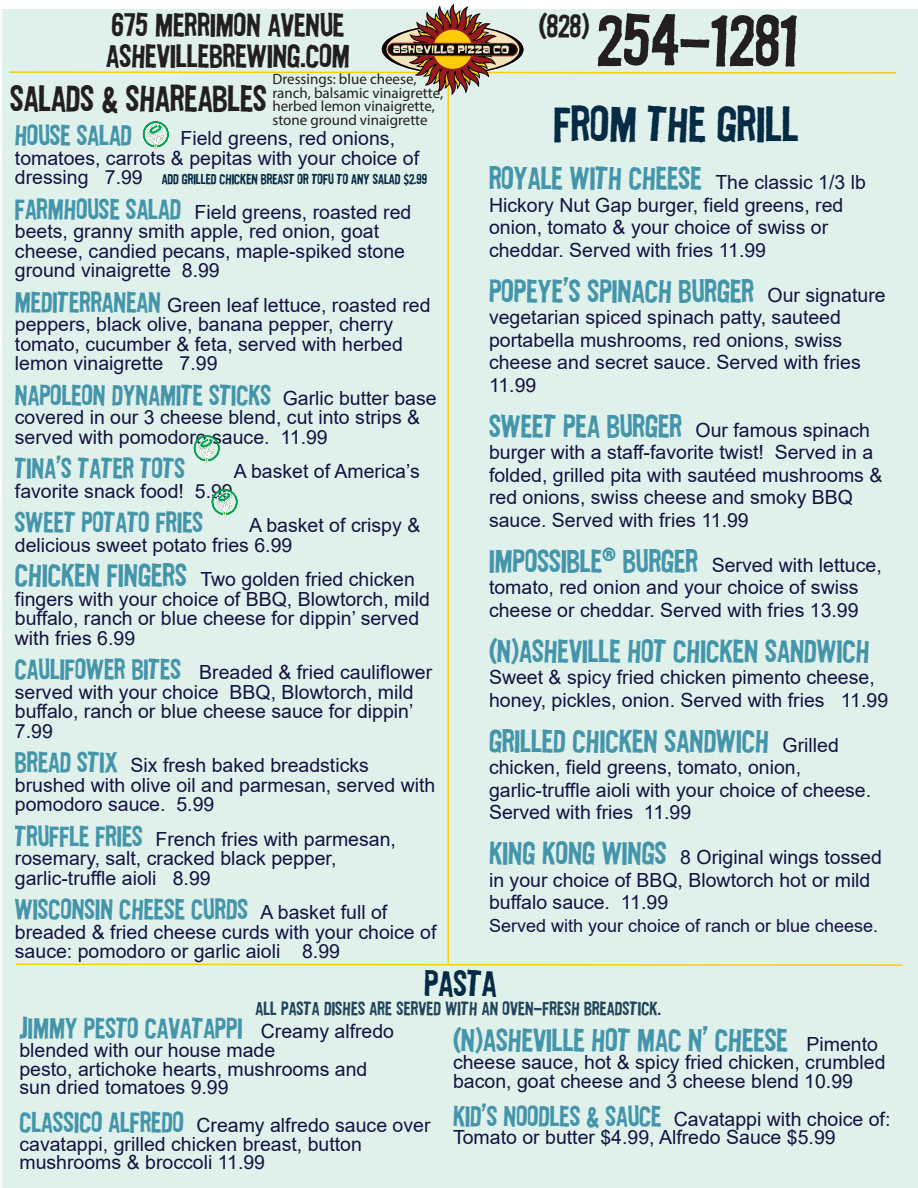
<style>
.page{position:relative;width:918px;height:1188px;background:#fff}
.page>*{position:absolute;margin:0;border:0;box-sizing:border-box;transform-origin:0 0}
.t1{font:67.5px "Flyerfonts Hardcore";color:#231f20}
.t2{font:46.5px "Flyerfonts Hardcore";color:#062b44}
.t3{font:34.5px "Flyerfonts Hardcore";color:#231f20}
.t4{font:34.5px "Flyerfonts Hardcore";color:#062b44}
.t5{font:30.45px "Flyerfonts Hardcore";color:#231f20}
.t6{font:30px "Flyerfonts Hardcore";color:rgb(45 135 161/.87)}
.t7{font:27px "Flyerfonts Hardcore";color:rgb(45 135 161/.87)}
.t8{font:19.5px/19.5px "Arial";color:#141242}
.t9{font:18px "Flyerfonts Hardcore";letter-spacing:.01em;color:rgb(6 43 68/.87)}
.t10{font:18px "Arial";color:#141242}
.t11{font:15px/13.5px "Myriad Pro";color:#231f20}
.t12{font:13.5px "Flyerfonts Hardcore";color:#062b44}
.s1{font-family:"Flyerfonts Hardcore";font-size:27px;color:rgb(45 135 161/.87)}
.s2{font-family:"Arial";font-size:19.5px;color:#141242}
.s3{font-family:"Flyerfonts Hardcore";font-size:30px;color:rgb(45 135 161/.87)}
</style>
<div class="page">
<div style="left:2px;top:10px;width:916px;height:1178px;background:#e0f1eb"></div>
<hr style="left:448px;top:72px;width:1px;height:891px;background:#fdcd0b">
<svg style="left:8px;top:4px;width:890px;height:91px"></svg>
<svg style="left:15px;top:963px;width:888px;height:3px"></svg>
<svg style="left:142px;top:121px;width:27px;height:28px"></svg>
<svg style="left:193px;top:435px;width:27px;height:28px"></svg>
<svg style="left:211px;top:489px;width:27px;height:28px"></svg>
<h3 class="t5" style="left:112px;top:6px;width:234px">675 MERRIMON AVENUE</h3>
<h3 class="t5" style="left:539px;top:7px;width:52px">(828)</h3>
<h3 class="t5" style="left:106px;top:36px;width:245px">ASHEVILLEBREWING.COM</h3>
<h1 class="t1" style="left:597px;top:-2px;width:203px">254-1281</h1>
<p class="t11" style="left:272px;top:72px;width:172px">Dressings: blue cheese, ranch, balsamic vinaigrette, herbed lemon vinaigrette, stone ground vinaigrette</p>
<h3 class="t3" style="left:10px;top:77px;width:258px">SALADS &amp; SHAREABLES</h3>
<h3 class="t7" style="left:15px;top:118px;width:119px">HOUSE SALAD</h3>
<p class="t8" style="left:15px;top:128px;width:406px;text-indent:166px">Field greens, red onions, tomatoes, carrots &amp; pepitas with your choice of dressing 7.99</p>
<p class="t8" style="left:15px;top:202px;width:398px"><span class="s1">FARMHOUSE SALAD</span> Field greens, roasted red beets, granny smith apple, red onion, goat cheese, candied pecans, maple-spiked stone ground vinaigrette 8.99</p>
<p class="t8" style="left:15px;top:295px;width:417px"><span class="s1">MEDITERRANEAN</span> Green leaf lettuce, roasted red peppers, black olive, banana pepper, cherry tomato, cucumber &amp; feta, served with herbed lemon vinaigrette 7.99</p>
<h3 class="t7" style="left:15px;top:378px;width:423px">NAPOLEON DYNAMITE STICKS <span class="s2">Garlic butter base</span></h3>
<p class="t8" style="left:15px;top:407px;width:407px">covered in our 3 cheese blend, cut into strips &amp; served with pomodoro sauce. 11.99</p>
<h3 class="t7" style="left:15px;top:451px;width:172px">TINA’S TATER TOTS</h3>
<p class="t8" style="left:234px;top:461px;width:188px">A basket of America’s</p>
<p class="t8" style="left:15px;top:481px;width:219px">favorite snack food! 5.99</p>
<h3 class="t7" style="left:15px;top:505px;width:190px">SWEET POTATO FRIES</h3>
<p class="t12" style="left:162px;top:170px;width:267px">ADD GRILLED CHICKEN BREAST OR TOFU TO ANY SALAD $2.99</p>
<p class="t8" style="left:15px;top:515px;width:407px;text-indent:234px">A basket of crispy &amp; delicious sweet potato fries 6.99</p>
<p class="t8" style="left:15px;top:569px;width:417px"><span class="s3">CHICKEN FINGERS</span> Two golden fried chicken fingers with your choice of BBQ, Blowtorch, mild buffalo, ranch or blue cheese for dippin’ served with fries 6.99</p>
<p class="t8" style="left:15px;top:662px;width:419px"><span class="s1">CAULIFOWER BITES</span> Breaded &amp; fried cauliflower served with your choice BBQ, Blowtorch, mild buffalo, ranch or blue cheese sauce for dippin’ 7.99</p>
<p class="t8" style="left:15px;top:755px;width:422px"><span class="s1">BREAD STIX</span> Six fresh baked breadsticks brushed with olive oil and parmesan, served with pomodoro sauce. 5.99</p>
<p class="t8" style="left:15px;top:829px;width:383px"><span class="s1">TRUFFLE FRIES</span> French fries with parmesan, rosemary, salt, cracked black pepper, garlic-truffle aioli 8.99</p>
<h3 class="t7" style="left:15px;top:892px;width:374px">WISCONSIN CHEESE CURDS <span class="s2">A basket full of</span></h3>
<p class="t8" style="left:15px;top:922px;width:423px">breaded &amp; fried cheese curds with your choice of sauce: pomodoro or garlic aioli 8.99</p>
<h2 class="t2" style="left:553px;top:94px;width:247px">FROM THE GRILL</h2>
<h3 class="t6" style="left:489px;top:159px;width:378px">ROYALE WITH CHEESE <span class="s2">The classic 1/3 lb</span></h3>
<p class="t8" style="left:489px;top:194px;width:356px;line-height:22.5px">Hickory Nut Gap burger, field greens, red onion, tomato &amp; your choice of swiss or cheddar. Served with fries 11.99</p>
<h3 class="t6" style="left:489px;top:272px;width:398px">POPEYE’S SPINACH BURGER <span class="s2">Our signature</span></h3>
<p class="t8" style="left:489px;top:306px;width:373px;line-height:22.5px">vegetarian spiced spinach patty, sauteed portabella mushrooms, red onions, swiss cheese and secret sauce. Served with fries 11.99</p>
<p class="t8" style="left:489px;top:419px;width:395px;line-height:22.5px"><span class="s3">SWEET PEA BURGER</span> Our famous spinach burger with a staff-favorite twist! Served in a folded, grilled pita with sautéed mushrooms &amp; red onions, swiss cheese and smoky BBQ sauce. Served with fries 11.99</p>
<p class="t8" style="left:489px;top:554px;width:394px;line-height:22.5px"><span class="s3">IMPOSSIBLE® BURGER</span> Served with lettuce, tomato, red onion and your choice of swiss cheese or cheddar. Served with fries 13.99</p>
<h3 class="t6" style="left:489px;top:632px;width:382px">(N)ASHEVILLE HOT CHICKEN SANDWICH</h3>
<p class="t8" style="left:489px;top:666px;width:401px;line-height:22.5px">Sweet &amp; spicy fried chicken pimento cheese, honey, pickles, onion. Served with fries 11.99</p>
<h3 class="t6" style="left:489px;top:722px;width:351px">GRILLED CHICKEN SANDWICH <span class="s2">Grilled</span></h3>
<p class="t8" style="left:489px;top:756px;width:384px;line-height:22.5px">chicken, field greens, tomato, onion, garlic-truffle aioli with your choice of cheese.<br>Served with fries 11.99</p>
<p class="t8" style="left:489px;top:846px;width:394px;line-height:22.5px"><span class="s3">KING KONG WINGS</span> 8 Original wings tossed in your choice of BBQ, Blowtorch hot or mild buffalo sauce. 11.99</p>
<p class="t10" style="left:489px;top:913px;width:391px">Served with your choice of ranch or blue cheese.</p>
<h3 class="t4" style="left:424px;top:961px;width:74px">PASTA</h3>
<p class="t9" style="left:256px;top:997px;width:407px">ALL PASTA DISHES ARE SERVED WITH AN OVEN-FRESH BREADSTICK.</p>
<h3 class="t7" style="left:19px;top:1011px;width:376px">JIMMY PESTO CAVATAPPI <span class="s2">Creamy alfredo</span></h3>
<p class="t8" style="left:19px;top:1040px;width:349px;line-height:18.8px">blended with our house made<br>pesto, artichoke hearts, mushrooms and sun dried tomatoes 9.99</p>
<p class="t8" style="left:19px;top:1115px;width:413px;line-height:18.8px"><span class="s1">CLASSICO ALFREDO</span> Creamy alfredo sauce over cavatappi, grilled chicken breast, button mushrooms &amp; broccoli 11.99</p>
<h3 class="t6" style="left:453px;top:1021px;width:427px">(N)ASHEVILLE HOT MAC N’ CHEESE <span class="s2">Pimento</span></h3>
<p class="t8" style="left:453px;top:1053px;width:434px;line-height:18.8px">cheese sauce, hot &amp; spicy fried chicken, crumbled bacon, goat cheese and 3 cheese blend 10.99</p>
<p class="t8" style="left:453px;top:1109px;width:439px;line-height:18.8px"><span class="s1">KID’S NOODLES &amp; SAUCE</span> Cavatappi with choice of:<br>Tomato or butter $4.99, Alfredo Sauce $5.99</p>
</div>
